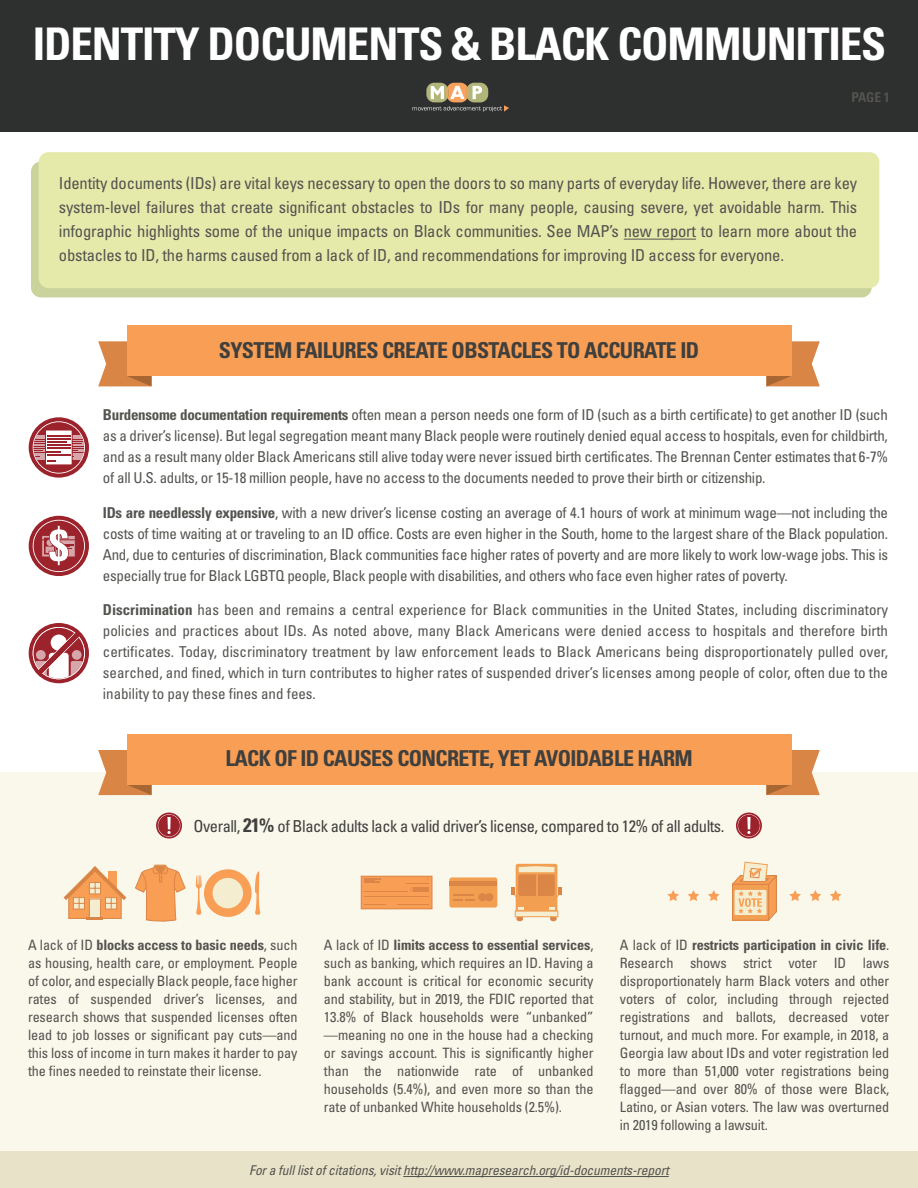
<style>
.page{position:relative;width:918px;height:1188px;background:#fff}
.page>*{position:absolute;margin:0;border:0;box-sizing:border-box;transform-origin:0 0}
.t1{font:700 condensed 45px "Univers";letter-spacing:-.025em;color:#fff}
.t2{font:700 condensed 21.9px "Univers";letter-spacing:-.03em;color:#3f3f3d}
.t3{font:condensed 16.5px/24px "Univers";letter-spacing:-.01em;color:#53534f;text-align:justify}
.t4{font:condensed 16.5px "Univers";letter-spacing:-.03em;color:#3f3f3d}
.t5{font:condensed 15px/21px "Univers";letter-spacing:-.02em;color:#53534f;text-align:justify}
.t6{font:condensed 14.25px/18px "Univers";letter-spacing:-.01em;color:#53534f;text-align:justify}
.t7{font:italic condensed 13.5px "Univers";letter-spacing:-.01em;color:#53534f}
.t8{font:700 condensed 13.5px "Univers";color:#53534f}
.s1{font-weight:700}
.s2{font-weight:700;font-size:19.5px}
</style>
<div class="page">
<div style="left:0;top:772px;width:918px;height:416px;background:#faf7eb"></div>
<div style="left:0;top:0;width:918px;height:132px;background:#2e2f2f"></div>
<svg style="left:98px;top:341px;width:54px;height:45px;background:#d9925c"></svg>
<svg style="left:766px;top:341px;width:54px;height:45px;background:#da925c"></svg>
<div style="left:127px;top:325px;width:664px;height:51px;background:#f89e55"></div>
<svg style="left:98px;top:750px;width:54px;height:45px;background:#d99159"></svg>
<svg style="left:766px;top:750px;width:54px;height:45px;background:#da915a"></svg>
<div style="left:127px;top:734px;width:664px;height:50px;background:#f89e55"></div>
<svg style="left:413px;top:83px;width:96px;height:29px"></svg>
<div style="left:31px;top:162px;width:841px;height:135px;background:#cbd39c;border-radius:10px"></div>
<div style="left:39px;top:152px;width:840px;height:136px;background:#e5e9aa;border-radius:10px"></div>
<hr style="left:624px;top:239px;width:72px;height:1px;background:#53534f">
<svg style="left:29px;top:417px;width:60px;height:61px"></svg>
<svg style="left:33px;top:421px;width:52px;height:53px"></svg>
<div style="left:34px;top:422px;width:50px;height:51px;background:#9c222b;border-radius:50%"></div>
<svg style="left:73px;top:435px;width:11px;height:4px"></svg>
<svg style="left:34px;top:435px;width:11px;height:4px"></svg>
<svg style="left:47px;top:432px;width:24px;height:31px"></svg>
<div style="left:45px;top:430px;width:28px;height:35px;border:1px solid #9c222b"></div>
<hr style="left:47px;top:435px;width:24px;height:2px;background:#9c222b">
<svg style="left:34px;top:439px;width:50px;height:22px"></svg>
<svg style="left:29px;top:516px;width:60px;height:60px"></svg>
<svg style="left:33px;top:520px;width:52px;height:52px"></svg>
<div style="left:34px;top:521px;width:50px;height:50px;background:#9c222b;border-radius:50%"></div>
<svg style="left:41px;top:525px;width:35px;height:41px"></svg>
<svg style="left:29px;top:623px;width:60px;height:60px"></svg>
<svg style="left:33px;top:627px;width:52px;height:52px"></svg>
<div style="left:34px;top:628px;width:50px;height:50px;background:#9c222b;border-radius:50%"></div>
<svg style="left:36px;top:630px;width:46px;height:48px"></svg>
<svg style="left:156px;top:813px;width:26px;height:26px"></svg>
<svg style="left:158px;top:814px;width:22px;height:23px"></svg>
<div style="left:158px;top:815px;width:22px;height:21px;background:#9c222b;border-radius:50%"></div>
<svg style="left:167px;top:817px;width:4px;height:12px"></svg>
<svg style="left:167px;top:831px;width:4px;height:3px"></svg>
<svg style="left:736px;top:813px;width:26px;height:26px"></svg>
<svg style="left:738px;top:814px;width:22px;height:23px"></svg>
<div style="left:738px;top:815px;width:22px;height:21px;background:#9c222b;border-radius:50%"></div>
<svg style="left:747px;top:817px;width:4px;height:12px"></svg>
<svg style="left:747px;top:831px;width:4px;height:3px"></svg>
<svg style="left:135px;top:864px;width:51px;height:58px"></svg>
<div style="left:204px;top:869px;width:48px;height:48px;background:#f89e55;border-radius:50%"></div>
<div style="left:213px;top:878px;width:30px;height:30px;background:#f4edcf;border-radius:50%"></div>
<svg style="left:255px;top:871px;width:5px;height:44px"></svg>
<svg style="left:196px;top:875px;width:6px;height:40px"></svg>
<svg style="left:64px;top:866px;width:62px;height:53px"></svg>
<hr style="left:87px;top:917px;width:16px;height:3px;background:#d98546">
<svg style="left:732px;top:861px;width:45px;height:60px;background:#f2c494"></svg>
<svg style="left:688px;top:890px;width:11px;height:11px"></svg>
<svg style="left:708px;top:890px;width:12px;height:11px"></svg>
<svg style="left:667px;top:890px;width:12px;height:11px"></svg>
<svg style="left:810px;top:890px;width:11px;height:11px"></svg>
<svg style="left:830px;top:890px;width:12px;height:11px"></svg>
<svg style="left:789px;top:890px;width:12px;height:11px"></svg>
<svg style="left:511px;top:887px;width:5px;height:11px"></svg>
<svg style="left:557px;top:887px;width:5px;height:11px"></svg>
<div style="left:516px;top:864px;width:41px;height:52px;background:#f29f52;border-radius:2px"></div>
<div style="left:519px;top:867px;width:35px;height:5px;background:#f4edcf"></div>
<div style="left:518px;top:874px;width:37px;height:22px;background:#db8547;border-radius:2px"></div>
<div style="left:515px;top:911px;width:43px;height:6px;background:#f4edcf"></div>
<div style="left:515px;top:911px;width:43px;height:6px;border:1px solid #f19f52"></div>
<svg style="left:536px;top:874px;width:1px;height:22px"></svg>
<svg style="left:516px;top:907px;width:8px;height:14px"></svg>
<svg style="left:549px;top:907px;width:8px;height:14px"></svg>
<div style="left:449px;top:877px;width:48px;height:31px;background:#f29f52;border-radius:2px"></div>
<div style="left:449px;top:881px;width:48px;height:5px;background:#db8547"></div>
<svg style="left:453px;top:895px;width:21px;height:5px"></svg>
<div style="left:478px;top:893px;width:8px;height:8px;background:#db8547;border-radius:50%"></div>
<div style="left:485px;top:893px;width:8px;height:8px;background:#db8547;border-radius:50%"></div>
<div style="left:361px;top:876px;width:71px;height:33px;background:#f89e55"></div>
<div style="left:361px;top:876px;width:71px;height:33px;border:1px solid #db8547"></div>
<div style="left:413px;top:887px;width:16px;height:5px;background:#db8547"></div>
<hr style="left:364px;top:891px;width:44px;height:1px;background:#db8547">
<svg style="left:364px;top:878px;width:17px;height:5px"></svg>
<hr style="left:398px;top:904px;width:31px;height:1px;background:#db8547">
<svg style="left:364px;top:904px;width:22px;height:1px"></svg>
<hr style="left:364px;top:896px;width:65px;height:1px;background:#db8547">
<svg style="left:406px;top:883px;width:23px;height:8px"></svg>
<div style="left:0;top:1152px;width:918px;height:36px;background:#e8e3c8"></div>
<hr style="left:403px;top:1176px;width:266px;height:1px;background:#53534f">
<h1 class="t1" style="left:33px;top:16px;width:855px">IDENTITY DOCUMENTS &amp; BLACK COMMUNITIES</h1>
<p class="t8" style="left:852px;top:89px;width:40px">PAGE 1</p>
<p class="t3" style="left:59px;top:171px;width:800px">Identity documents (IDs) are vital keys necessary to open the doors to so many parts of everyday life. However, there are key system-level failures that create significant obstacles to IDs for many people, causing severe, yet avoidable harm. This infographic highlights some of the unique impacts on Black communities. See MAP’s new report to learn more about the obstacles to ID, the harms caused from a lack of ID, and recommendations for improving ID access for everyone.</p>
<h2 class="t2" style="left:219px;top:336px;width:482px">SYSTEM FAILURES CREATE OBSTACLES TO ACCURATE ID</h2>
<p class="t5" style="left:103px;top:404px;width:787px"><span class="s1">Burdensome documentation requirements</span> often mean a person needs one form of ID (such as a birth certificate) to get another ID (such as a driver’s license). But legal segregation meant many Black people were routinely denied equal access to hospitals, even for childbirth, and as a result many older Black Americans still alive today were never issued birth certificates. The Brennan Center estimates that 6-7% of all U.S. adults, or 15-18 million people, have no access to the documents needed to prove their birth or citizenship.</p>
<p class="t5" style="left:103px;top:502px;width:787px"><span class="s1">IDs are needlessly expensive</span>, with a new driver’s license costing an average of 4.1 hours of work at minimum wage—not including the costs of time waiting at or traveling to an ID office. Costs are even higher in the South, home to the largest share of the Black population.<br>And, due to centuries of discrimination, Black communities face higher rates of poverty and are more likely to work low-wage jobs. This is especially true for Black LGBTQ people, Black people with disabilities, and others who face even higher rates of poverty.</p>
<p class="t5" style="left:103px;top:599px;width:787px"><span class="s1">Discrimination</span> has been and remains a central experience for Black communities in the United States, including discriminatory policies and practices about IDs. As noted above, many Black Americans were denied access to hospitals and therefore birth certificates. Today, discriminatory treatment by law enforcement leads to Black Americans being disproportionately pulled over, searched, and fined, which in turn contributes to higher rates of suspended driver’s licenses among people of color, often due to the inability to pay these fines and fees.</p>
<h2 class="t2" style="left:225px;top:745px;width:469px">LACK OF ID CAUSES CONCRETE, YET AVOIDABLE HARM</h2>
<p class="t4" style="left:194px;top:816px;width:532px">Overall, <span class="s2">21%</span> of Black adults lack a valid driver’s license, compared to 12% of all adults.</p>
<p class="t6" style="left:28px;top:936px;width:271px">A lack of ID <span class="s1">blocks access to basic needs</span>, such as housing, health care, or employment. People of color, and especially Black people, face higher rates of suspended driver’s licenses, and research shows that suspended licenses often lead to job losses or significant pay cuts—and this loss of income in turn makes it harder to pay the fines needed to reinstate their license.</p>
<p class="t6" style="left:620px;top:936px;width:271px">A lack of ID <span class="s1">restricts participation in civic life</span>.<br>Research shows strict voter ID laws disproportionately harm Black voters and other voters of color, including through rejected registrations and ballots, decreased voter turnout, and much more. For example, in 2018, a Georgia law about IDs and voter registration led to more than 51,000 voter registrations being flagged—and over 80% of those were Black, Latino, or Asian voters. The law was overturned in 2019 following a lawsuit.</p>
<p class="t6" style="left:324px;top:936px;width:271px">A lack of ID <span class="s1">limits access to essential services</span>, such as banking, which requires an ID. Having a bank account is critical for economic security and stability, but in 2019, the FDIC reported that 13.8% of Black households were “unbanked” —meaning no one in the house had a checking or savings account. This is significantly higher than the nationwide rate of unbanked households (5.4%), and even more so than the rate of unbanked White households (2.5%).</p>
<p class="t7" style="left:249px;top:1162px;width:421px">For a full list of citations, visit http://www.mapresearch.org/id-documents-report</p>
</div>
